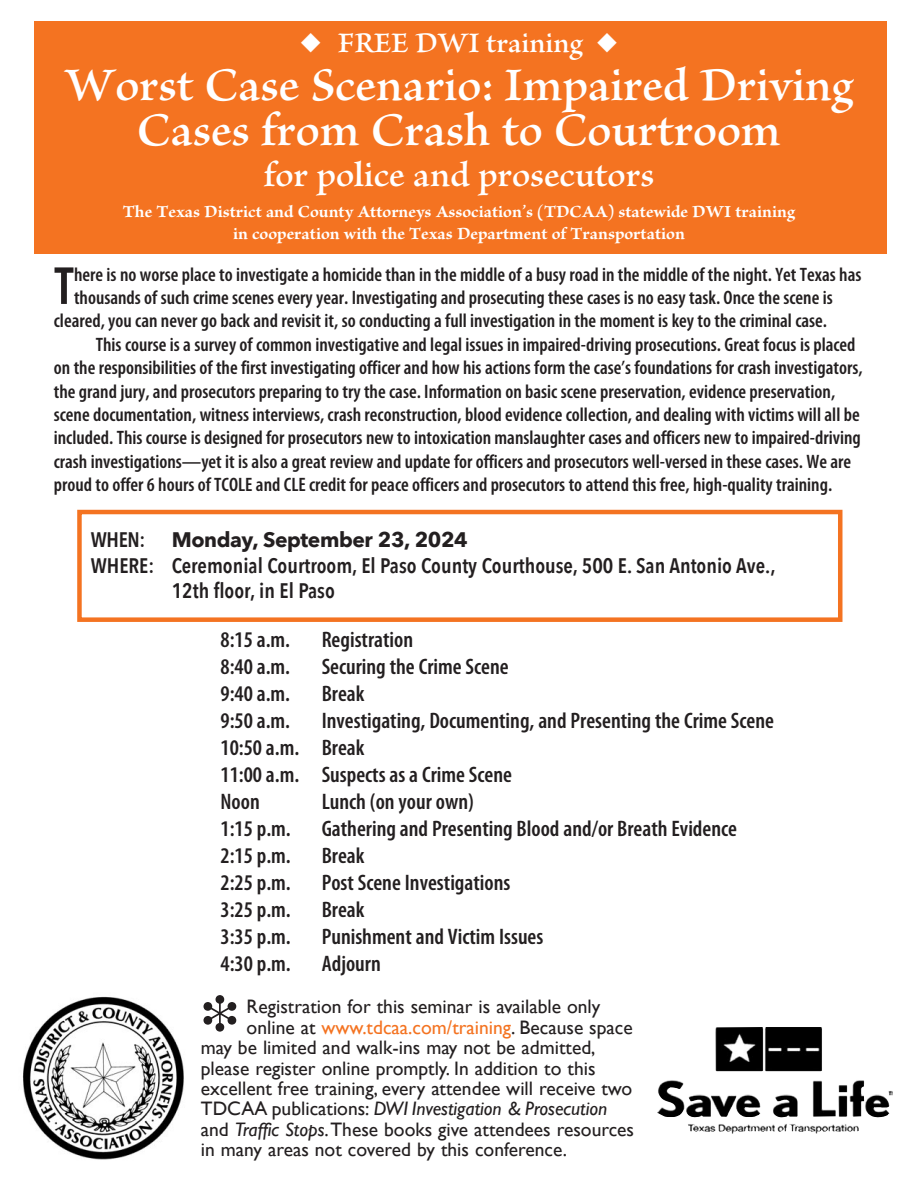
<style>
.page{position:relative;width:918px;height:1188px;background:#fff}
.page>*{position:absolute;margin:0;border:0;box-sizing:border-box;transform-origin:0 0}
.t1{font:600 condensed 54.15px "Myriad Pro";color:#231f20}
.t2{font:600 49.5px/45px "Brioso Pro";color:#fff;text-align:center}
.t3{font:600 37.5px "Brioso Pro";color:#fff}
.t4{font:600 30px "Brioso Pro";color:#fff}
.t5{font:600 condensed 22.5px "Myriad Pro";color:#231f20}
.t6{font:600 21px "Avenir Next Condensed";color:#231f20}
.t7{font:700 21px "Avenir Next";letter-spacing:-.02em;color:#231f20}
.t8{font:600 condensed 19.5px/23.4px "Myriad Pro";color:#231f20}
.t9{font:19.5px "Gill Sans";color:#231f20}
.t10{font:italic 19.5px "Gill Sans";color:#231f20}
.t11{font:19.5px "Gill Sans";color:#f47321}
.t12{font:700 18px "Brioso Pro";color:#fff}
.s1{color:#231f20}
.s2{font-style:normal}
.s3{font-style:italic}
</style>
<div class="page">
<div style="left:77px;top:510px;width:765px;height:112px;border:4px solid #f47321"></div>
<div style="left:34px;top:21px;width:853px;height:232px;background:#f47321"></div>
<img style="left:23px;top:996px;width:161px;height:164px">
<img style="left:657px;top:1027px;width:236px;height:107px">
<p class="t4" style="left:300px;top:31px;width:319px">◆ FREE DWI training ◆</p>
<p class="t2" style="left:65px;top:66px;width:790px">Worst Case Scenario: Impaired Driving<br>Cases from Crash to Courtroom</p>
<p class="t3" style="left:264px;top:160px;width:392px">for police and prosecutors</p>
<p class="t12" style="left:123px;top:204px;width:674px">The Texas District and County Attorneys Association’s (TDCAA) statewide DWI training</p>
<p class="t12" style="left:233px;top:226px;width:453px">in cooperation with the Texas Department of Transportation</p>
<p class="t1" style="left:54px;top:266px;width:22px">T</p>
<p class="t8" style="left:74px;top:264px;width:789px">here is no worse place to investigate a homicide than in the middle of a busy road in the middle of the night. Yet Texas has</p>
<p class="t8" style="left:74px;top:287px;width:760px">thousands of such crime scenes every year. Investigating and prosecuting these cases is no easy task. Once the scene is</p>
<p class="t8" style="left:54px;top:311px;width:775px">cleared, you can never go back and revisit it, so conducting a full investigation in the moment is key to the criminal case.</p>
<p class="t8" style="left:54px;top:334px;width:810px;text-indent:42px">This course is a survey of common investigative and legal issues in impaired-driving prosecutions. Great focus is placed on the responsibilities of the first investigating officer and how his actions form the case’s foundations for crash investigators, the grand jury, and prosecutors preparing to try the case. Information on basic scene preservation, evidence preservation, scene documentation, witness interviews, crash reconstruction, blood evidence collection, and dealing with victims will all be included. This course is designed for prosecutors new to intoxication manslaughter cases and officers new to impaired- driving crash investigations—yet it is also a great review and update for officers and prosecutors well-versed in these cases. We are proud to offer 6 hours of TCOLE and CLE credit for peace officers and prosecutors to attend this free, high-quality training.</p>
<p class="t6" style="left:91px;top:526px;width:56px">WHEN:</p>
<p class="t7" style="left:172px;top:526px;width:298px">Monday, September 23, 2024</p>
<p class="t6" style="left:91px;top:552px;width:686px">WHERE: Ceremonial Courtroom, El Paso County Courthouse, 500 E. San Antonio Ave.,</p>
<p class="t6" style="left:172px;top:577px;width:165px">12th floor, in El Paso</p>
<p class="t5" style="left:220px;top:632px;width:71px">8:15 a.m.</p>
<p class="t5" style="left:322px;top:632px;width:93px">Registration</p>
<p class="t5" style="left:220px;top:659px;width:71px">8:40 a.m.</p>
<p class="t5" style="left:322px;top:659px;width:188px">Securing the Crime Scene</p>
<p class="t5" style="left:220px;top:686px;width:71px">9:40 a.m.</p>
<p class="t5" style="left:322px;top:686px;width:44px">Break</p>
<p class="t5" style="left:220px;top:713px;width:71px">9:50 a.m.</p>
<p class="t5" style="left:322px;top:713px;width:454px">Investigating, Documenting, and Presenting the Crime Scene</p>
<p class="t5" style="left:220px;top:740px;width:145px">10:50 a.m. Break</p>
<p class="t5" style="left:220px;top:767px;width:293px">11:00 a.m. Suspects as a Crime Scene</p>
<p class="t5" style="left:220px;top:794px;width:41px">Noon</p>
<p class="t5" style="left:322px;top:794px;width:154px">Lunch (on your own)</p>
<p class="t5" style="left:220px;top:821px;width:72px">1:15 p.m.</p>
<p class="t5" style="left:322px;top:821px;width:417px">Gathering and Presenting Blood and/or Breath Evidence</p>
<p class="t5" style="left:220px;top:848px;width:72px">2:15 p.m.</p>
<p class="t5" style="left:322px;top:848px;width:44px">Break</p>
<p class="t5" style="left:220px;top:875px;width:72px">2:25 p.m.</p>
<p class="t5" style="left:322px;top:875px;width:190px">Post Scene Investigations</p>
<p class="t5" style="left:220px;top:902px;width:72px">3:25 p.m.</p>
<p class="t5" style="left:322px;top:902px;width:44px">Break</p>
<p class="t5" style="left:220px;top:929px;width:72px">3:35 p.m.</p>
<p class="t5" style="left:322px;top:929px;width:223px">Punishment and Victim Issues</p>
<p class="t5" style="left:220px;top:956px;width:72px">4:30 p.m.</p>
<p class="t5" style="left:322px;top:956px;width:61px">Adjourn</p>
<p class="t9" style="left:247px;top:995px;width:355px">Registration for this seminar is available only</p>
<p class="t11" style="left:247px;top:1016px;width:388px"><span class="s1">online at</span> www.tdcaa.com/training<span class="s1">. Because space</span></p>
<p class="t9" style="left:201px;top:1036px;width:396px">may be limited and walk-ins may not be admitted,</p>
<p class="t9" style="left:201px;top:1057px;width:396px">please register online promptly. In addition to this</p>
<p class="t9" style="left:201px;top:1077px;width:433px">excellent free training, every attendee will receive two</p>
<p class="t10" style="left:201px;top:1098px;width:408px"><span class="s2">TDCAA publications:</span> DWI Investigation &amp; Prosecution</p>
<p class="t9" style="left:201px;top:1118px;width:435px">and <span class="s3">Traffic Stops</span>. These books give attendees resources</p>
<p class="t9" style="left:201px;top:1138px;width:368px">in many areas not covered by this conference.</p>
</div>
